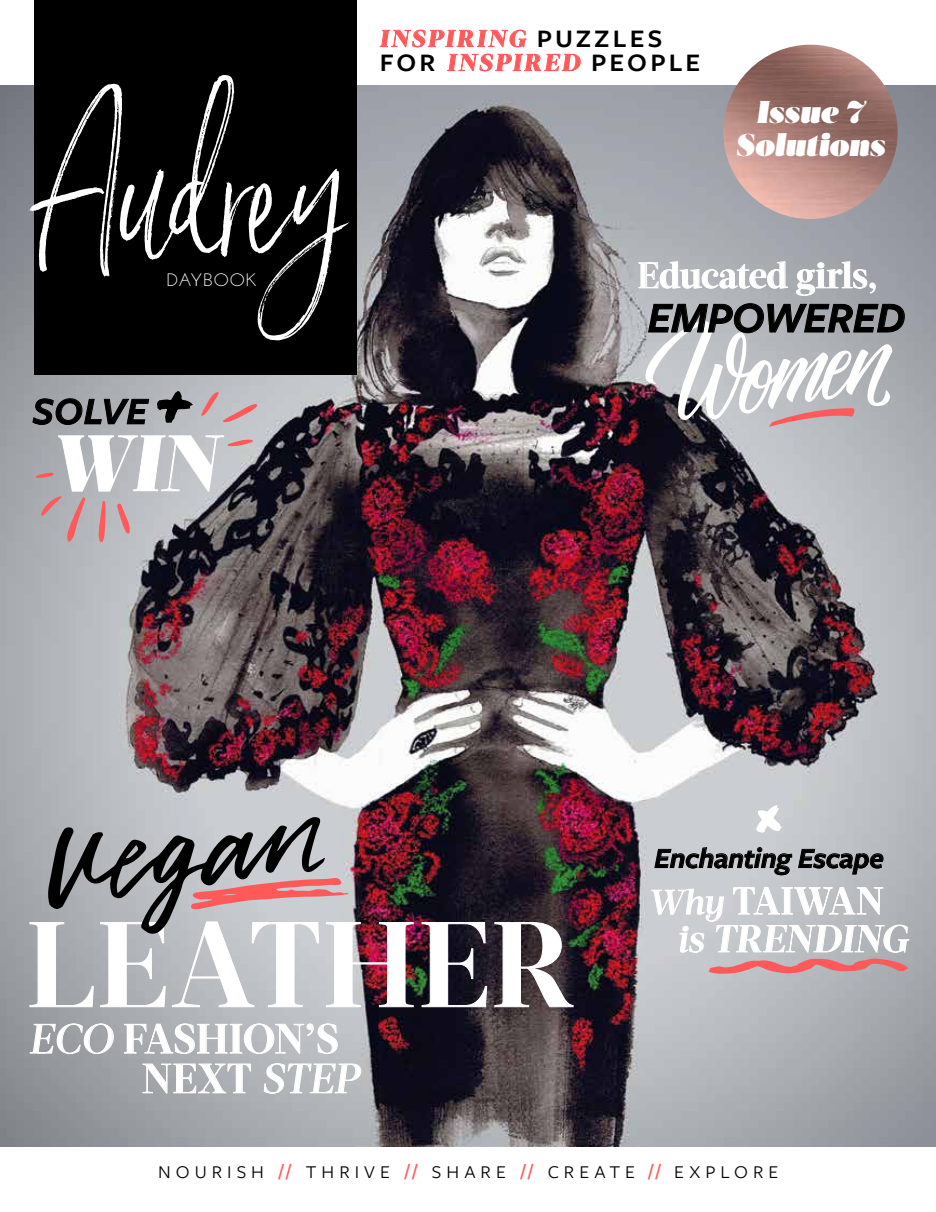
<style>
.page{position:relative;width:936px;height:1212px;background:#fff}
.page>*{position:absolute;margin:0;border:0;box-sizing:border-box;transform-origin:0 0}
.t1{font:187.65px "Saturday Script";letter-spacing:-.015em;color:#fff;scale:.71 1}
.t2{font:700 120.3px "Acta Display";letter-spacing:.015em;color:#fff}
.t3{font:italic 900 78.45px "Acta Display";color:#fff}
.t4{font:italic 600 44.25px "Freight Sans Pro";letter-spacing:-.01em;color:#000}
.t5{font:700 41.1px/39.8px "Acta Display";letter-spacing:.01em;color:#fff}
.t6{font:italic 600 39.15px "Freight Sans Pro";letter-spacing:.02em;color:#000}
.t7{font:italic 700 37.8px/37.8px "Acta Display";letter-spacing:.01em;color:#fff}
.t8{font:700 35.85px "Acta Display";letter-spacing:-.005em;color:#fff}
.t9{font:italic 31.5px/32.8px "Acta Poster";letter-spacing:-.005em;color:#fff;text-align:center}
.t10{font:italic 600 29.1px "Freight Sans Pro";letter-spacing:-.005em;color:#000}
.t11{font:600 26.1px "Freight Sans Pro";letter-spacing:.11em;color:#000;scale:1.04 1}
.t12{font:italic 800 23.25px "Acta Display";letter-spacing:.125em;color:#ff595a;scale:1.04 1}
.t13{font:18.75px "Freight Sans Pro";letter-spacing:.26em;color:#000;scale:1.04 1}
.t14{font:18px "Josefin Sans";letter-spacing:.02em;color:#fff;scale:1.04 1}
.s1{font-family:"Freight Sans Pro";font-weight:600;font-style:normal;font-size:26.1px;color:#000}
.s2{font-family:"Acta Display";font-weight:800;font-style:italic;font-size:23.25px;color:#ff595a}
.s3{font-weight:500;font-style:italic}
.s4{font-weight:500;font-size:34.35px}
.s5{font-style:normal}
.s6{font-weight:500;font-size:36.9px}
.s7{font-weight:600;font-size:17.25px;color:#ff595a}
</style>
<div class="page">
<img style="left:0;top:85px;width:935px;height:1061px">
<img style="left:422px;top:922px;width:64px;height:85px">
<svg style="left:494px;top:922px;width:79px;height:85px;background:#463c41"></svg>
<svg style="left:30px;top:1023px;width:84px;height:31px;background:#acafb3"></svg>
<svg style="left:124px;top:1023px;width:213px;height:31px;background:#c0c2c6"></svg>
<svg style="left:143px;top:1064px;width:108px;height:29px;background:#b7babe"></svg>
<svg style="left:264px;top:1063px;width:97px;height:30px;background:#c2c5c9"></svg>
<svg style="left:639px;top:262px;width:148px;height:26px;background:#c0c2c6"></svg>
<svg style="left:796px;top:262px;width:79px;height:33px;background:#b3b6ba"></svg>
<svg style="left:651px;top:887px;width:258px;height:65px;background:#c9cbcf"></svg>
<svg style="left:654px;top:847px;width:138px;height:28px;background:#a1a3a7"></svg>
<svg style="left:798px;top:849px;width:85px;height:25px;background:#93969a"></svg>
<svg style="left:35px;top:435px;width:218px;height:107px;background:#aba7ac"></svg>
<svg style="left:708px;top:959px;width:200px;height:15px;background:#d88b8e"></svg>
<svg style="left:33px;top:388px;width:225px;height:38px;background:#9d9a9e"></svg>
<svg style="left:756px;top:805px;width:25px;height:28px"></svg>
<svg style="left:645px;top:303px;width:259px;height:125px"></svg>
<img style="left:30px;top:813px;width:383px;height:194px">
<div style="left:34px;top:0;width:322px;height:374px;background:#000"></div>
<img style="left:723px;top:45px;width:174px;height:174px;border-radius:87px">
<svg style="left:380px;top:30px;width:146px;height:17px"></svg>
<svg style="left:447px;top:54px;width:133px;height:17px"></svg>
<h1 class="t1" style="left:35px;top:74px;width:436px">Audrey</h1>
<p class="t14" style="left:167px;top:269px;width:89px">DAYBOOK</p>
<h3 class="t6" style="left:33px;top:385px;width:116px">SOLVE</h3>
<h3 class="t3" style="left:51px;top:416px;width:167px">WIN</h3>
<p class="t12" style="left:379px;top:25px;width:273px">INSPIRING <span class="s1">PUZZLES</span></p>
<h3 class="t11" style="left:379px;top:44px;width:310px">FOR <span class="s2">INSPIRED</span> PEOPLE</h3>
<h3 class="t9" style="left:735px;top:96px;width:151px">Issue 7<br>Solutions</h3>
<h3 class="t8" style="left:637px;top:254px;width:241px">Educated girls,</h3>
<h3 class="t4" style="left:647px;top:288px;width:259px">EMPOWERED</h3>
<h3 class="t10" style="left:654px;top:838px;width:231px">Enchanting Escape</h3>
<h2 class="t2" style="left:26px;top:893px;width:550px">LEATHER</h2>
<h3 class="t5" style="left:142px;top:1019px;width:218px;text-indent:-113px"><span class="s3">ECO</span> FASHION’S<br>NEXT <span class="s3">STEP</span></h3>
<h3 class="t7" style="left:676px;top:882px;width:233px;text-indent:-28px"><span class="s4">Why</span> <span class="s5">TAIWAN </span><span class="s6">is</span> TRENDING</h3>
<p class="t13" style="left:158px;top:1159px;width:598px">NOURISH <span class="s7">//</span> THRIVE <span class="s7">//</span> SHARE <span class="s7">//</span> CREATE <span class="s7">//</span> EXPLORE</p>
</div>
